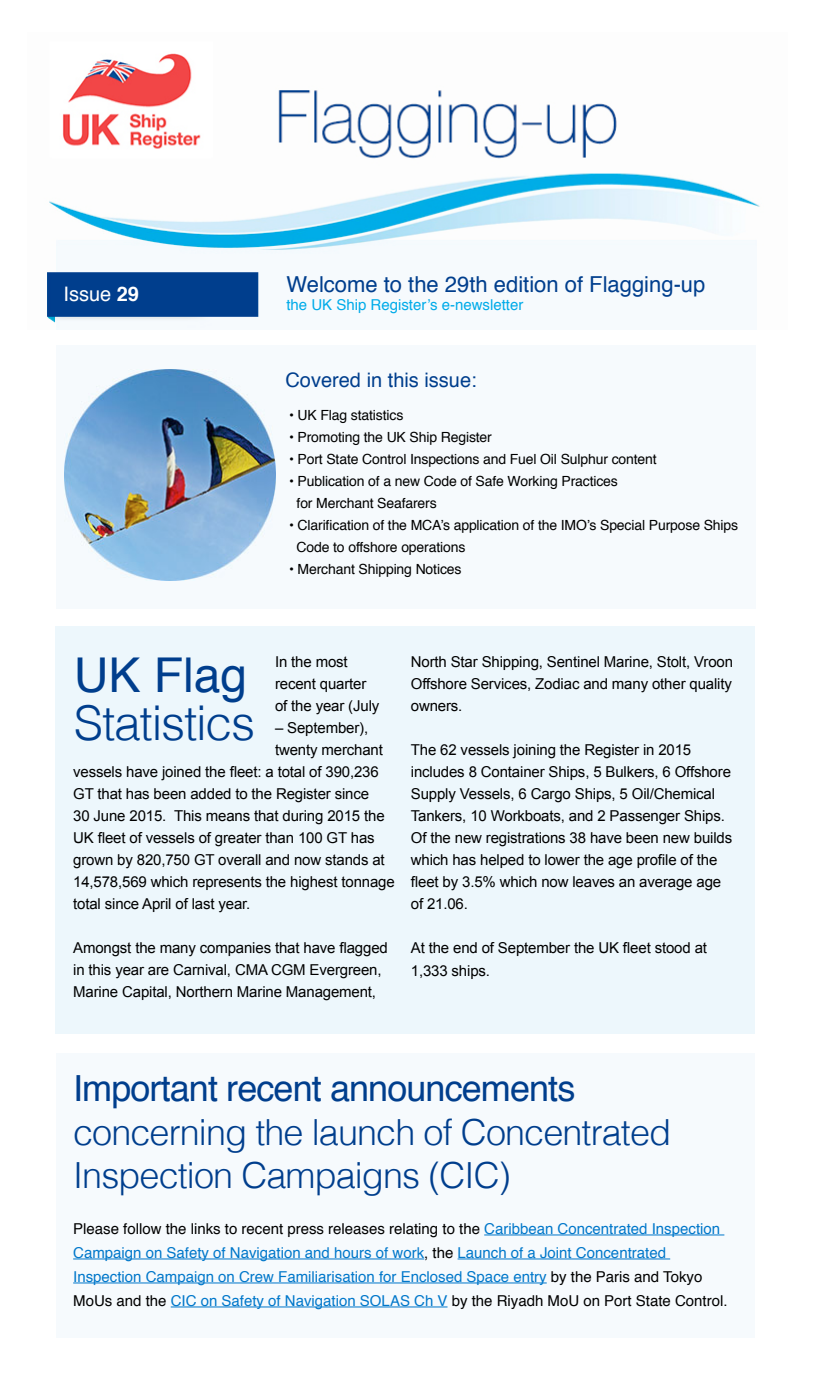
<style>
.page{position:relative;width:815px;height:1400px;background:#fff}
.page>*{position:absolute;margin:0;border:0;box-sizing:border-box;transform-origin:0 0}
.t1{font:300 48px "Helvetica";letter-spacing:-.025em;color:#003e8d}
.t2{font:48px "Helvetica";color:#003e8d}
.t3{font:300 36px/43.2px "Helvetica";letter-spacing:-.025em;color:#003e8d}
.t4{font:36px "Helvetica";letter-spacing:-.025em;color:#003e8d}
.t5{font:22px "Helvetica";color:#003e8d}
.t6{font:20px "Helvetica";color:#003e8d}
.t7{font:20px "Helvetica";color:#fff}
.t8{font:15px/22px "Arial";letter-spacing:-.01em;color:#000}
.t9{font:15px/24px "Helvetica";color:#0077ca}
.t10{font:15px "Helvetica";color:#00abe9}
.t11{font:14px/22px "Helvetica";letter-spacing:-.01em;color:#000}
.s1{font-weight:700}
.s2{color:#000}
</style>
<div class="page">
<div style="left:56px;top:626px;width:699px;height:408px;background:#edf7fc"></div>
<img style="left:47px;top:53px;width:713px;height:277px">
<div style="left:56px;top:345px;width:700px;height:264px;background:#f6fafd"></div>
<img style="left:64px;top:369px;width:211px;height:211px">
<div style="left:56px;top:1053px;width:699px;height:285px;background:#f6fafd"></div>
<hr style="left:484px;top:1235px;width:240px;height:1px;background:#0077ca">
<hr style="left:73px;top:1259px;width:351px;height:1px;background:#0077ca">
<hr style="left:458px;top:1259px;width:212px;height:1px;background:#0077ca">
<hr style="left:73px;top:1283px;width:474px;height:1px;background:#0077ca">
<hr style="left:171px;top:1307px;width:277px;height:1px;background:#0077ca">
<h3 class="t7" style="left:63px;top:279px;width:77px">Issue <span class="s1">29</span></h3>
<h3 class="t5" style="left:286px;top:268px;width:421px">Welcome to the 29th edition of Flagging-up</h3>
<p class="t10" style="left:286px;top:293px;width:239px">the UK Ship Register’s e-newsletter</p>
<h3 class="t6" style="left:286px;top:364px;width:193px">Covered in this issue:</h3>
<p class="t11" style="left:289px;top:404px;width:116px">• UK Flag statistics</p>
<p class="t11" style="left:289px;top:426px;width:204px">• Promoting the UK Ship Register</p>
<p class="t11" style="left:289px;top:448px;width:369px">• Port State Control Inspections and Fuel Oil Sulphur content</p>
<p class="t11" style="left:297px;top:470px;width:323px;text-indent:-8px">• Publication of a new Code of Safe Working Practices for Merchant Seafarers</p>
<p class="t11" style="left:297px;top:514px;width:443px;text-indent:-8px">• Clarification of the MCA’s application of the IMO’s Special Purpose Ships<br>Code to offshore operations</p>
<p class="t11" style="left:289px;top:558px;width:174px">• Merchant Shipping Notices</p>
<p class="t8" style="left:275px;top:651px;width:106px">In the most recent quarter of the year (July</p>
<p class="t8" style="left:275px;top:717px;width:95px">– September),</p>
<p class="t8" style="left:275px;top:739px;width:109px">twenty merchant</p>
<p class="t8" style="left:73px;top:761px;width:307px">vessels have joined the fleet: a total of 390,236</p>
<p class="t8" style="left:73px;top:783px;width:297px">GT that has been added to the Register since</p>
<p class="t8" style="left:73px;top:805px;width:313px">30 June 2015. This means that during 2015 the</p>
<p class="t8" style="left:73px;top:827px;width:303px">UK fleet of vessels of greater than 100 GT has</p>
<p class="t8" style="left:73px;top:849px;width:313px">grown by 820,750 GT overall and now stands at</p>
<p class="t8" style="left:73px;top:871px;width:323px">14,578,569 which represents the highest tonnage</p>
<p class="t8" style="left:73px;top:893px;width:179px">total since April of last year.</p>
<p class="t8" style="left:73px;top:937px;width:316px">Amongst the many companies that have flagged in this year are Carnival, CMA CGM Evergreen,<br>Marine Capital, Northern Marine Management,</p>
<h1 class="t2" style="left:74px;top:638px;width:175px">UK Flag</h1>
<h1 class="t1" style="left:74px;top:682px;width:183px">Statistics</h1>
<p class="t8" style="left:411px;top:651px;width:324px;text-align:justify">North Star Shipping, Sentinel Marine, Stolt, Vroon Offshore Services, Zodiac and many other quality owners.</p>
<p class="t8" style="left:411px;top:739px;width:323px">The 62 vessels joining the Register in 2015 includes 8 Container Ships, 5 Bulkers, 6 Offshore Supply Vessels, 6 Cargo Ships, 5 Oil/Chemical Tankers, 10 Workboats, and 2 Passenger Ships.<br>Of the new registrations 38 have been new builds which has helped to lower the age profile of the fleet by 3.5% which now leaves an average age of 21.06.</p>
<p class="t8" style="left:411px;top:936px;width:298px;line-height:23px">At the end of September the UK fleet stood at<br>1,333 ships.</p>
<h2 class="t4" style="left:73px;top:1061px;width:504px">Important recent announcements</h2>
<h2 class="t3" style="left:73px;top:1108px;width:599px">concerning the launch of Concentrated<br>Inspection Campaigns (CIC)</h2>
<p class="t9" style="left:73px;top:1217px;width:656px"><span class="s2">Please follow the links to recent press releases relating to the</span> Caribbean Concentrated Inspection Campaign on Safety of Navigation and hours of work<span class="s2">, the</span> Launch of a Joint Concentrated Inspection Campaign on Crew Familiarisation for Enclosed Space entry <span class="s2">by the Paris and Tokyo MoUs and the</span> CIC on Safety of Navigation SOLAS Ch V <span class="s2">by the Riyadh MoU on Port State Control.</span></p>
</div>
